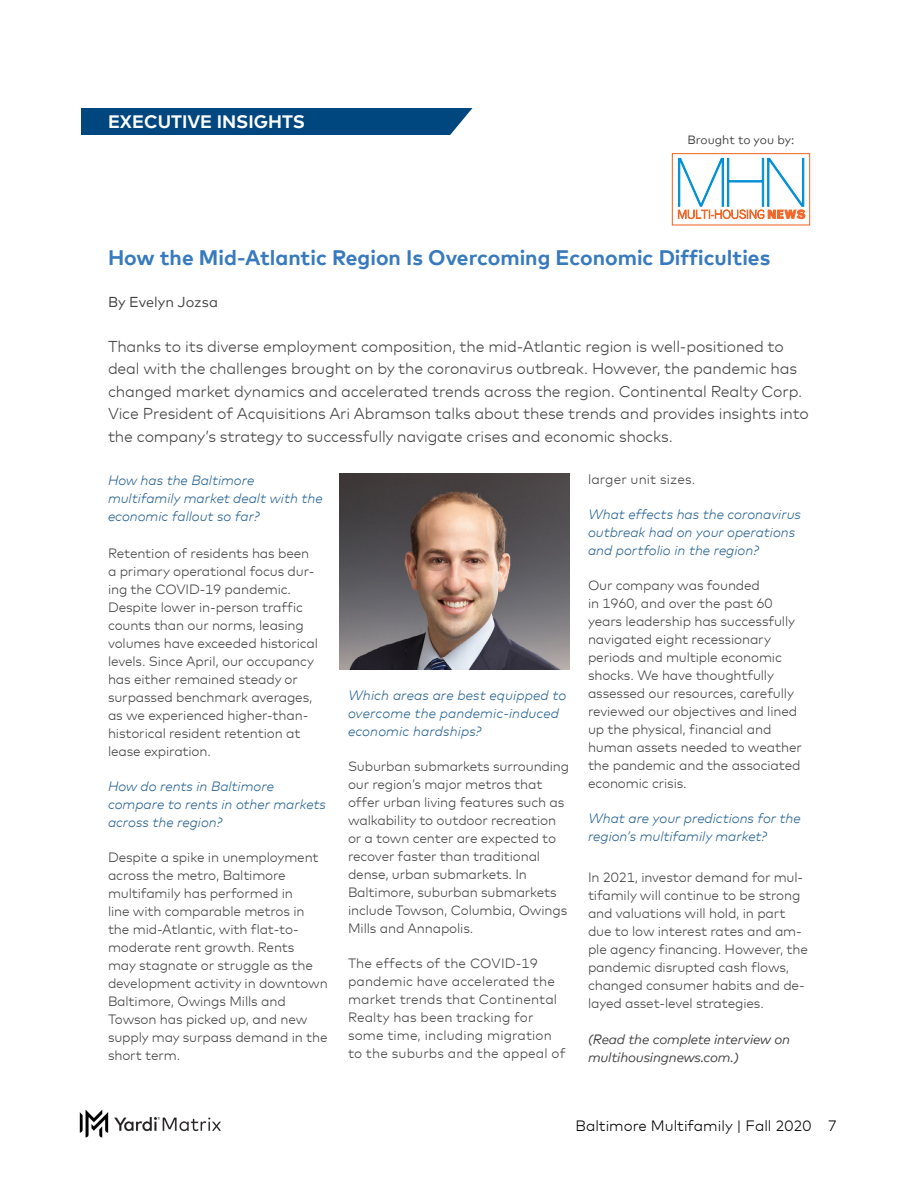
<style>
.page{position:relative;width:918px;height:1188px;background:#fff}
.page>*{position:absolute;margin:0;border:0;box-sizing:border-box;transform-origin:0 0}
.t1{font:700 21px "Mark Offc Pro";color:#387abe}
.t2{font:700 18px "Mark Offc Pro";color:#fff}
.t3{font:300 15.75px/22.5px "Mark Offc Pro";letter-spacing:-.01em;color:#414141}
.t4{font:300 15px "Mark Offc Pro";color:#000}
.t5{font:14.4px "Mark Offc Pro";color:#414141}
.t6{font:300 13.5px/18px "Mark Offc Pro";letter-spacing:-.01em;color:#414141}
.t7{font:italic 300 13.5px/18px "Mark Offc Pro";color:#266292}
.t8{font:300 13.5px/18px "Mark Offc Pro";letter-spacing:.01em;color:#414141}
.t9{font:italic 13.5px/18px "Mark Offc Pro";letter-spacing:-.01em;color:#414141}
.t10{font:12px "Mark Offc Pro";color:#414141}
</style>
<div class="page">
<img style="left:80px;top:1109px;width:141px;height:29px">
<div style="left:672px;top:153px;width:138px;height:73px;border:1px solid #f2682b"></div>
<svg style="left:678px;top:157px;width:127px;height:62px"></svg>
<div style="left:81px;top:108px;width:391px;height:27px;background:#00467f"></div>
<img style="left:339px;top:474px;width:231px;height:196px">
<h2 class="t2" style="left:108px;top:108px;width:199px">EXECUTIVE INSIGHTS</h2>
<p class="t10" style="left:687px;top:131px;width:108px">Brought to you by:</p>
<h1 class="t1" style="left:108px;top:242px;width:664px">How the Mid-Atlantic Region Is Overcoming Economic Difficulties</h1>
<p class="t5" style="left:108px;top:292px;width:112px">By Evelyn Jozsa</p>
<p class="t3" style="left:108px;top:334px;width:703px">Thanks to its diverse employment composition, the mid-Atlantic region is well-positioned to deal with the challenges brought on by the coronavirus outbreak. However, the pandemic has changed market dynamics and accelerated trends across the region. Continental Realty Corp.<br>Vice President of Acquisitions Ari Abramson talks about these trends and provides insights into the company’s strategy to successfully navigate crises and economic shocks.</p>
<p class="t7" style="left:108px;top:470px;width:216px">How has the Baltimore multifamily market dealt with the economic fallout so far?</p>
<p class="t6" style="left:108px;top:543px;width:211px">Retention of residents has been a primary operational focus dur&shy;ing the COVID-19 pandemic.<br>Despite lower in-person traffic counts than our norms, leasing volumes have exceeded historical levels. Since April, our occupancy has either remained steady or surpassed benchmark averages, as we experienced higher-than&shy;historical resident retention at lease expiration.</p>
<p class="t7" style="left:108px;top:776px;width:219px">How do rents in Baltimore compare to rents in other markets across the region?</p>
<p class="t6" style="left:108px;top:847px;width:221px">Despite a spike in unemployment across the metro, Baltimore multifamily has performed in<br>line with comparable metros in the mid-Atlantic, with flat-to&shy;moderate rent growth. Rents<br>may stagnate or struggle as the development activity in downtown<br>Baltimore, Owings Mills and<br>Towson has picked up, and new supply may surpass demand in the short term.</p>
<p class="t7" style="left:348px;top:686px;width:220px">Which areas are best equipped to overcome the pandemic-induced economic hardships?</p>
<p class="t6" style="left:348px;top:757px;width:223px">Suburban submarkets surrounding our region’s major metros that offer urban living features such as walkability to outdoor recreation or a town center are expected to recover faster than traditional dense, urban submarkets. In<br>Baltimore, suburban submarkets include Towson, Columbia, Owings<br>Mills and Annapolis.</p>
<p class="t8" style="left:348px;top:953px;width:219px">The effects of the COVID-19 pandemic have accelerated the market trends that Continental<br>Realty has been tracking for some time, including migration to the suburbs and the appeal of</p>
<p class="t8" style="left:588px;top:470px;width:109px">larger unit sizes.</p>
<p class="t7" style="left:588px;top:505px;width:214px">What effects has the coronavirus outbreak had on your operations and portfolio in the region?</p>
<p class="t6" style="left:588px;top:575px;width:215px">Our company was founded<br>in 1960, and over the past 60 years leadership has successfully navigated eight recessionary periods and multiple economic shocks. We have thoughtfully assessed our resources, carefully reviewed our objectives and lined up the physical, financial and human assets needed to weather the pandemic and the associated economic crisis.</p>
<p class="t7" style="left:588px;top:808px;width:214px">What are your predictions for the region’s multifamily market?</p>
<p class="t6" style="left:588px;top:867px;width:222px">In 2021, investor demand for mul&shy;tifamily will continue to be strong and valuations will hold, in part due to low interest rates and am&shy;ple agency financing. However, the pandemic disrupted cash flows, changed consumer habits and de&shy;layed asset-level strategies.</p>
<p class="t9" style="left:588px;top:1029px;width:204px">(Read the complete interview on multihousingnews.com.)</p>
<p class="t4" style="left:576px;top:1115px;width:263px">Baltimore Multifamily | Fall 2020 7</p>
</div>
